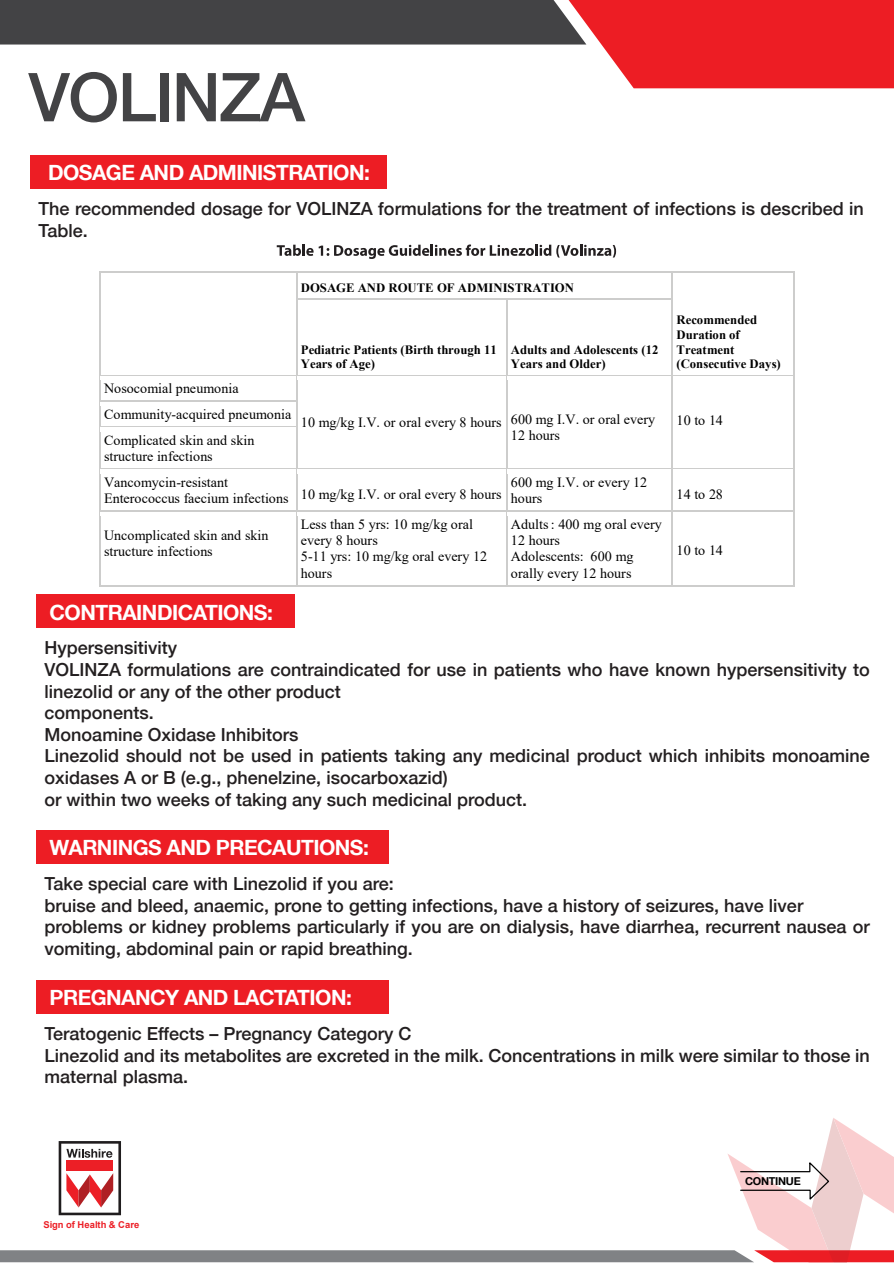
<style>
.page{position:relative;width:894px;height:1263px;background:#fff}
.page>*{position:absolute;margin:0;border:0;box-sizing:border-box;transform-origin:0 0}
.t1{font:500 67.5px "Helvetica 65";letter-spacing:-.025em;color:#434345}
.t2{font:700 21px "Helvetica 75";letter-spacing:-.025em;color:#fff}
.t3{font:500 18px/21.6px "Helvetica 65";color:#231f20}
.t4{font:14.1px/16.2px "Times New Roman";color:#010101}
.t5{font:700 12.75px/14.7px "Times New Roman";color:#010101}
.t6{font:700 10.95px "Helvetica 75";letter-spacing:-.025em;color:#000}
.t7{font:700 9.45px "Arial";letter-spacing:.005em;color:#ec1f26}
</style>
<div class="page">
<div style="left:30px;top:155px;width:356px;height:33px;background:#ed1d24"></div>
<svg style="left:0;top:0;width:893px;height:88px"></svg>
<svg style="left:0;top:1118px;width:893px;height:145px"></svg>
<div style="left:36px;top:594px;width:258px;height:33px;background:#ed1d24"></div>
<div style="left:36px;top:830px;width:352px;height:33px;background:#ed1d24"></div>
<div style="left:36px;top:980px;width:352px;height:33px;background:#ed1d24"></div>
<svg style="left:276px;top:244px;width:340px;height:15px"></svg>
<hr style="left:100px;top:271px;width:196px;height:1px;background:#cdcdcc">
<hr style="left:297px;top:271px;width:374px;height:1px;background:#cdcdcc">
<hr style="left:672px;top:271px;width:120px;height:1px;background:#cdcdcc">
<svg style="left:99px;top:271px;width:1px;height:33px"></svg>
<svg style="left:296px;top:271px;width:1px;height:33px"></svg>
<hr style="left:297px;top:298px;width:209px;height:1px;background:#cdcdcc">
<hr style="left:507px;top:298px;width:164px;height:1px;background:#cdcdcc">
<svg style="left:671px;top:271px;width:1px;height:33px"></svg>
<hr style="left:99px;top:304px;width:1px;height:71px;background:#cdcdcc">
<hr style="left:296px;top:304px;width:1px;height:71px;background:#cdcdcc">
<hr style="left:506px;top:304px;width:1px;height:71px;background:#cdcdcc">
<hr style="left:671px;top:304px;width:1px;height:71px;background:#cdcdcc">
<hr style="left:792px;top:304px;width:1px;height:71px;background:#cdcdcc">
<svg style="left:100px;top:380px;width:1px;height:17px"></svg>
<svg style="left:297px;top:448px;width:1px;height:16px"></svg>
<svg style="left:507px;top:432px;width:1px;height:32px"></svg>
<svg style="left:672px;top:448px;width:1px;height:16px"></svg>
<hr style="left:100px;top:375px;width:196px;height:1px;background:#cdcdcc">
<hr style="left:297px;top:375px;width:209px;height:1px;background:#cdcdcc">
<hr style="left:507px;top:375px;width:164px;height:1px;background:#cdcdcc">
<hr style="left:672px;top:375px;width:120px;height:1px;background:#cdcdcc">
<svg style="left:100px;top:397px;width:196px;height:4px"></svg>
<svg style="left:100px;top:406px;width:1px;height:16px"></svg>
<hr style="left:100px;top:401px;width:196px;height:1px;background:#cdcdcc">
<svg style="left:100px;top:432px;width:1px;height:32px"></svg>
<svg style="left:99px;top:375px;width:1px;height:57px"></svg>
<hr style="left:100px;top:427px;width:196px;height:1px;background:#cdcdcc">
<svg style="left:296px;top:375px;width:1px;height:57px"></svg>
<svg style="left:506px;top:375px;width:1px;height:57px"></svg>
<svg style="left:671px;top:375px;width:1px;height:57px"></svg>
<hr style="left:99px;top:432px;width:1px;height:37px;background:#cdcdcc">
<hr style="left:296px;top:432px;width:1px;height:37px;background:#cdcdcc">
<hr style="left:506px;top:432px;width:1px;height:37px;background:#cdcdcc">
<hr style="left:671px;top:432px;width:1px;height:37px;background:#cdcdcc">
<hr style="left:792px;top:432px;width:1px;height:37px;background:#cdcdcc">
<svg style="left:100px;top:474px;width:1px;height:32px"></svg>
<svg style="left:297px;top:490px;width:1px;height:16px"></svg>
<svg style="left:507px;top:474px;width:1px;height:32px"></svg>
<svg style="left:672px;top:490px;width:1px;height:16px"></svg>
<hr style="left:100px;top:469px;width:196px;height:1px;background:#cdcdcc">
<hr style="left:297px;top:469px;width:209px;height:1px;background:#cdcdcc">
<hr style="left:507px;top:469px;width:164px;height:1px;background:#cdcdcc">
<hr style="left:672px;top:469px;width:120px;height:1px;background:#cdcdcc">
<hr style="left:99px;top:474px;width:1px;height:37px;background:#cdcdcc">
<hr style="left:296px;top:474px;width:1px;height:37px;background:#cdcdcc">
<hr style="left:506px;top:474px;width:1px;height:37px;background:#cdcdcc">
<hr style="left:671px;top:474px;width:1px;height:37px;background:#cdcdcc">
<hr style="left:792px;top:474px;width:1px;height:37px;background:#cdcdcc">
<svg style="left:100px;top:549px;width:1px;height:32px"></svg>
<svg style="left:297px;top:516px;width:1px;height:65px"></svg>
<svg style="left:507px;top:516px;width:1px;height:65px"></svg>
<svg style="left:672px;top:532px;width:1px;height:49px"></svg>
<hr style="left:100px;top:511px;width:196px;height:1px;background:#cdcdcc">
<hr style="left:297px;top:511px;width:209px;height:1px;background:#cdcdcc">
<hr style="left:507px;top:511px;width:164px;height:1px;background:#cdcdcc">
<hr style="left:672px;top:511px;width:120px;height:1px;background:#cdcdcc">
<hr style="left:99px;top:516px;width:1px;height:69px;background:#cdcdcc">
<hr style="left:100px;top:585px;width:196px;height:1px;background:#cdcdcc">
<hr style="left:296px;top:516px;width:1px;height:69px;background:#cdcdcc">
<hr style="left:297px;top:585px;width:209px;height:1px;background:#cdcdcc">
<hr style="left:506px;top:516px;width:1px;height:69px;background:#cdcdcc">
<hr style="left:507px;top:585px;width:164px;height:1px;background:#cdcdcc">
<hr style="left:671px;top:516px;width:1px;height:69px;background:#cdcdcc">
<hr style="left:672px;top:585px;width:120px;height:1px;background:#cdcdcc">
<hr style="left:792px;top:516px;width:1px;height:69px;background:#cdcdcc">
<h1 class="t1" style="left:28px;top:57px;width:278px">VOLINZA</h1>
<p class="t2" style="left:48px;top:160px;width:323px">DOSAGE AND ADMINISTRATION:</p>
<p class="t3" style="left:39px;top:198px;width:826px">The recommended dosage for VOLINZA formulations for the treatment of infections is described in<br>Table.</p>
<p class="t4" style="left:104px;top:380px;width:136px">Nosocomial pneumonia</p>
<p class="t5" style="left:301px;top:279px;width:274px">DOSAGE AND ROUTE OF ADMINISTRATION</p>
<p class="t5" style="left:301px;top:341px;width:197px">Pediatric Patients (Birth through 11<br>Years of Age)</p>
<p class="t5" style="left:510px;top:341px;width:149px">Adults and Adolescents (12<br>Years and Older)</p>
<p class="t5" style="left:676px;top:312px;width:106px">Recommended<br>Duration of<br>Treatment (Consecutive Days)</p>
<p class="t4" style="left:104px;top:401px;width:189px;line-height:25.8px">Community-acquired pneumonia<br>Complicated skin and skin</p>
<p class="t4" style="left:104px;top:443px;width:125px;line-height:25.8px">structure infections<br>Vancomycin-resistant</p>
<p class="t4" style="left:104px;top:490px;width:399px">Enterococcus faecium infections 10 mg/kg I.V. or oral every 8 hours</p>
<p class="t4" style="left:511px;top:474px;width:138px">600 mg I.V. or every 12 hours</p>
<p class="t4" style="left:676px;top:485px;width:48px">14 to 28</p>
<p class="t4" style="left:104px;top:526px;width:166px">Uncomplicated skin and skin structure infections</p>
<p class="t4" style="left:301px;top:516px;width:188px">Less than 5 yrs: 10 mg/kg oral every 8 hours<br>5-11 yrs: 10 mg/kg oral every 12 hours</p>
<p class="t4" style="left:511px;top:516px;width:152px">Adults : 400 mg oral every<br>12 hours<br>Adolescents: 600 mg orally every 12 hours</p>
<p class="t4" style="left:511px;top:415px;width:146px;line-height:13px;text-indent:-210px">10 mg/kg I.V. or oral every 8 hours 600 mg I.V. or oral every<br>12 hours</p>
<p class="t4" style="left:676px;top:411px;width:48px">10 to 14</p>
<p class="t4" style="left:676px;top:541px;width:48px">10 to 14</p>
<p class="t2" style="left:49px;top:599px;width:225px">CONTRAINDICATIONS:</p>
<p class="t3" style="left:45px;top:637px;width:826px">Hypersensitivity<br>VOLINZA formulations are contraindicated for use in patients who have known hypersensitivity to linezolid or any of the other product<br>components.<br>Monoamine Oxidase Inhibitors<br>Linezolid should not be used in patients taking any medicinal product which inhibits monoamine oxidases A or B (e.g., phenelzine, isocarboxazid)<br>or within two weeks of taking any such medicinal product.</p>
<p class="t2" style="left:49px;top:834px;width:321px">WARNINGS AND PRECAUTIONS:</p>
<p class="t3" style="left:45px;top:872px;width:826px">Take special care with Linezolid if you are:<br>bruise and bleed, anaemic, prone to getting infections, have a history of seizures, have liver problems or kidney problems particularly if you are on dialysis, have diarrhea, recurrent nausea or vomiting, abdominal pain or rapid breathing.</p>
<p class="t2" style="left:49px;top:984px;width:304px">PREGNANCY AND LACTATION:</p>
<p class="t3" style="left:45px;top:1022px;width:826px">Teratogenic Effects – Pregnancy Category C<br>Linezolid and its metabolites are excreted in the milk. Concentrations in milk were similar to those in maternal plasma.</p>
<p class="t7" style="left:43px;top:1218px;width:97px">Sign of Health &amp; Care</p>
<p class="t6" style="left:744px;top:1174px;width:57px">CONTINUE</p>
</div>
